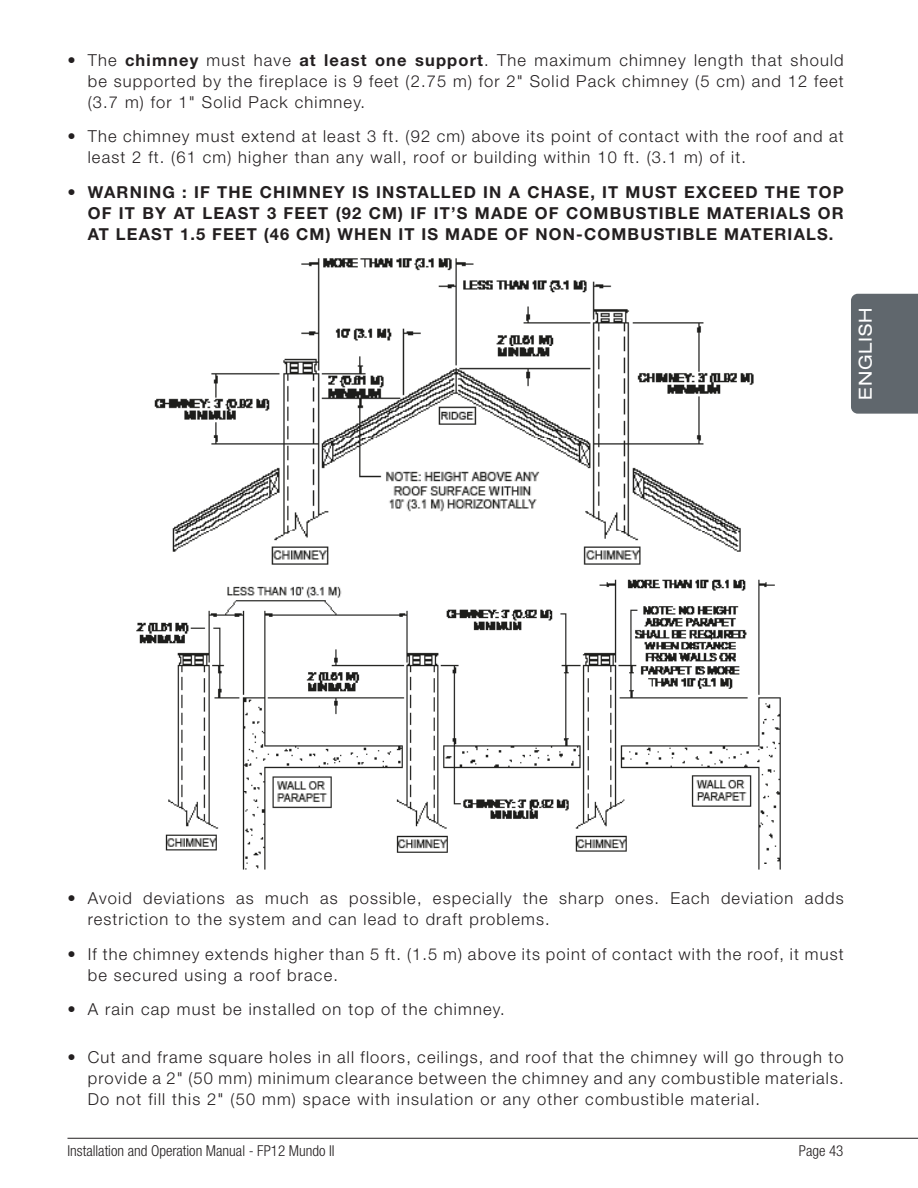
<style>
.page{position:relative;width:918px;height:1188px;background:#fff}
.page>*{position:absolute;margin:0;border:0;box-sizing:border-box;transform-origin:0 0}
.t1{font:expanded 18px "Helvetica Neue LT Std";letter-spacing:.04em;color:#fff}
.t2{font:300 16.5px/21px "Helvetica Neue LT Std";letter-spacing:.07em;color:#231f20}
.t3{font:700 16.5px/21px "Helvetica Neue LT Std";letter-spacing:.07em;color:#231f20;text-align:justify}
.t4{font:300 condensed 15px "Helvetica Neue LT Std";color:#231f20}
.s1{font-weight:700}
.s2{font-weight:300}
</style>
<div class="page">
<hr style="left:68px;top:1138px;width:850px;height:1px;background:#231f20">
<div style="left:851px;top:294px;width:67px;height:120px;background:#60676d"></div>
<img style="left:154px;top:258px;width:600px;height:307px">
<img style="left:136px;top:579px;width:645px;height:291px">
<p class="t2" style="left:88px;top:49px;width:758px;text-align:justify;text-indent:-20px">• The <span class="s1">chimney</span> must have <span class="s1">at least one support</span>. The maximum chimney length that should be supported by the fireplace is 9 feet (2.75 m) for 2" Solid Pack chimney (5 cm) and 12 feet (3.7 m) for 1" Solid Pack chimney.</p>
<p class="t2" style="left:88px;top:126px;width:758px;text-indent:-20px">• The chimney must extend at least 3 ft. (92 cm) above its point of contact with the roof and at least 2 ft. (61 cm) higher than any wall, roof or building within 10 ft. (3.1 m) of it.</p>
<p class="t3" style="left:88px;top:181px;width:758px;text-indent:-20px"><span class="s2">•</span> WARNING : IF THE CHIMNEY IS INSTALLED IN A CHASE, IT MUST EXCEED THE TOP OF IT BY AT LEAST 3 FEET (92 CM) IF IT’S MADE OF COMBUSTIBLE MATERIALS OR AT LEAST 1.5 FEET (46 CM) WHEN IT IS MADE OF NON-COMBUSTIBLE MATERIALS.</p>
<p class="t1" style="left:854px;top:400px;width:93px;rotate:-90deg">ENGLISH</p>
<p class="t2" style="left:88px;top:888px;width:758px;text-indent:-20px">• Avoid deviations as much as possible, especially the sharp ones. Each deviation adds restriction to the system and can lead to draft problems.</p>
<p class="t2" style="left:88px;top:943px;width:758px;text-indent:-20px">• If the chimney extends higher than 5 ft. (1.5 m) above its point of contact with the roof, it must be secured using a roof brace.</p>
<p class="t2" style="left:68px;top:999px;width:439px">• A rain cap must be installed on top of the chimney.</p>
<p class="t2" style="left:88px;top:1047px;width:758px;text-align:justify;text-indent:-20px">• Cut and frame square holes in all floors, ceilings, and roof that the chimney will go through to provide a 2" (50 mm) minimum clearance between the chimney and any combustible materials.<br>Do not fill this 2" (50 mm) space with insulation or any other combustible material.</p>
<p class="t4" style="left:68px;top:1142px;width:269px">Installation and Operation Manual - FP12 Mundo II</p>
<p class="t4" style="left:799px;top:1142px;width:46px">Page 43</p>
</div>
